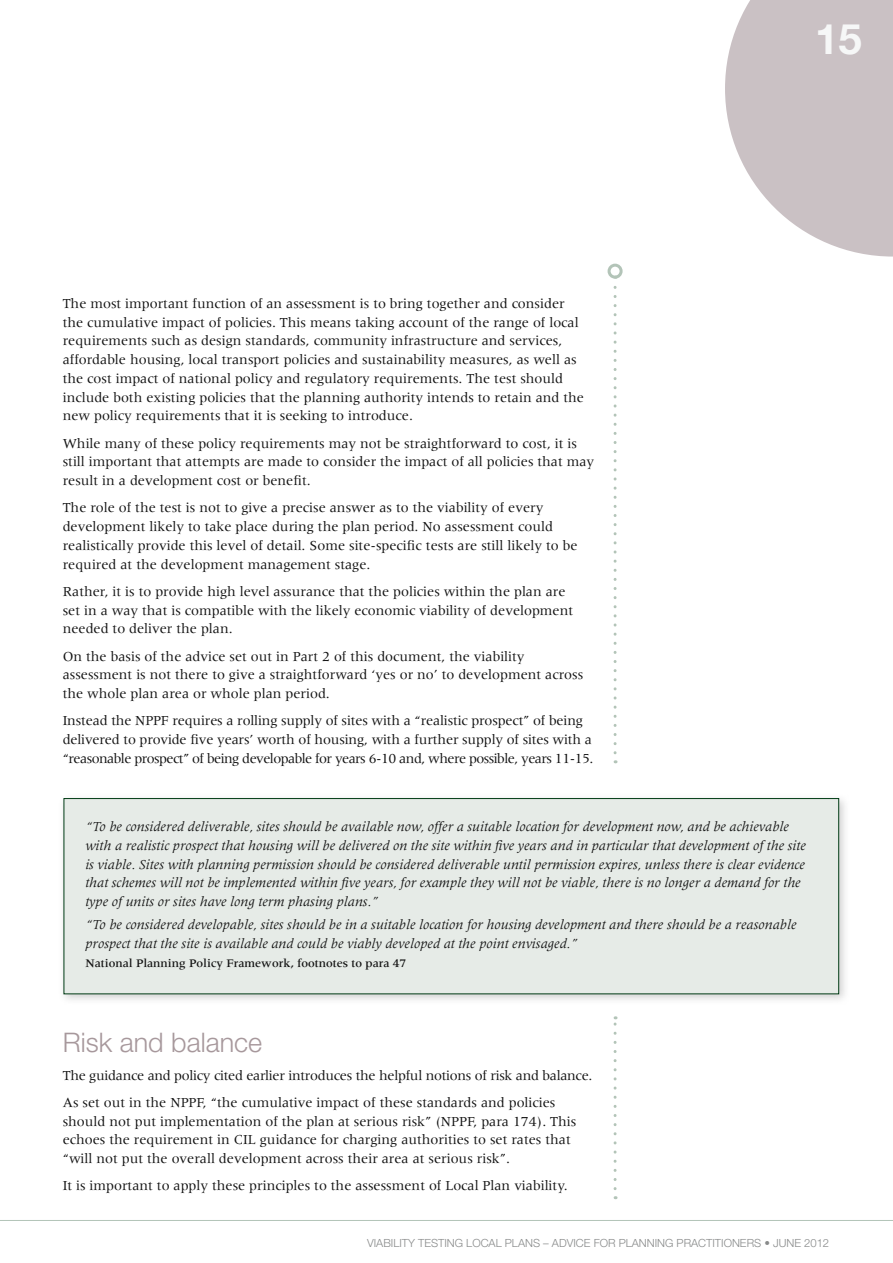
<style>
.page{position:relative;width:893px;height:1263px;background:#fff}
.page>*{position:absolute;margin:0;border:0;box-sizing:border-box;transform-origin:0 0}
.t1{font:700 42px "Helvetica Neue";color:#f6f7f7}
.t2{font:300 27px "Helvetica Neue";color:#a7989c}
.t3{font:14.25px/18.8px "Meridien";color:#121212}
.t4{font:italic 14.25px/18.8px "Meridien";color:#121212}
.t5{font:14.25px/27.3px "Meridien";letter-spacing:-.02em;color:#121212}
.t6{font:500 12px "Meridien";color:#121212}
.t7{font:300 11.25px "Helvetica Neue";color:#888a8a}
</style>
<div class="page">
<svg style="left:725px;top:0;width:168px;height:257px"></svg>
<hr style="left:0;top:1220px;width:893px;height:1px;background:#b3c4b8">
<svg style="left:614px;top:286px;width:3px;height:467px"></svg>
<div style="left:608px;top:264px;width:15px;height:15px;border:3px solid #b3c4b8;border-radius:50%"></div>
<svg style="left:614px;top:1016px;width:3px;height:173px"></svg>
<div style="left:59px;top:793px;width:791px;height:212px;background:#c2c2c2;opacity:.75"></div>
<div style="left:64px;top:798px;width:775px;height:196px;background:#e6ebe7"></div>
<div style="left:64px;top:798px;width:775px;height:196px;border:1px solid #003b14"></div>
<h1 class="t1" style="left:815px;top:13px;width:48px">15</h1>
<p class="t3" style="left:63px;top:294px;width:523px">The most important function of an assessment is to bring together and consider the cumulative impact of policies. This means taking account of the range of local requirements such as design standards, community infrastructure and services, affordable housing, local transport policies and sustainability measures, as well as the cost impact of national policy and regulatory requirements. The test should include both existing policies that the planning authority intends to retain and the new policy requirements that it is seeking to introduce.</p>
<p class="t3" style="left:63px;top:433px;width:533px">While many of these policy requirements may not be straightforward to cost, it is still important that attempts are made to consider the impact of all policies that may result in a development cost or benefit.</p>
<p class="t3" style="left:63px;top:498px;width:516px">The role of the test is not to give a precise answer as to the viability of every development likely to take place during the plan period. No assessment could realistically provide this level of detail. Some site-specific tests are still likely to be required at the development management stage.</p>
<p class="t3" style="left:63px;top:582px;width:512px">Rather, it is to provide high level assurance that the policies within the plan are set in a way that is compatible with the likely economic viability of development needed to deliver the plan.</p>
<p class="t3" style="left:63px;top:647px;width:522px">On the basis of the advice set out in Part 2 of this document, the viability assessment is not there to give a straightforward ‘yes or no’ to development across the whole plan area or whole plan period.</p>
<p class="t3" style="left:63px;top:711px;width:532px">Instead the NPPF requires a rolling supply of sites with a “realistic prospect” of being delivered to provide five years’ worth of housing, with a further supply of sites with a “reasonable prospect” of being developable for years 6-10 and, where possible, years 11-15.</p>
<p class="t4" style="left:85px;top:817px;width:722px">“To be considered deliverable, sites should be available now, offer a suitable location for development now, and be achievable with a realistic prospect that housing will be delivered on the site within five years and in particular that development of the site is viable. Sites with planning permission should be considered deliverable until permission expires, unless there is clear evidence that schemes will not be implemented within five years, for example they will not be viable, there is no longer a demand for the type of units or sites have long term phasing plans.”</p>
<p class="t4" style="left:85px;top:915px;width:713px">“To be considered developable, sites should be in a suitable location for housing development and there should be a reasonable prospect that the site is available and could be viably developed at the point envisaged.”</p>
<p class="t6" style="left:85px;top:956px;width:322px">National Planning Policy Framework, footnotes to para 47</p>
<h2 class="t2" style="left:63px;top:1026px;width:201px">RISK AND BALANCE</h2>
<p class="t5" style="left:63px;top:1061px;width:531px">The guidance and policy cited earlier introduces the helpful notions of risk and balance.<br>As set out in the NPPF, “the cumulative impact of these standards and policies</p>
<p class="t3" style="left:63px;top:1112px;width:515px">should not put implementation of the plan at serious risk” (NPPF, para 174). This echoes the requirement in CIL guidance for charging authorities to set rates that “will not put the overall development across their area at serious risk”.</p>
<p class="t3" style="left:63px;top:1176px;width:507px">It is important to apply these principles to the assessment of Local Plan viability.</p>
<p class="t7" style="left:367px;top:1235px;width:464px">VIABILITY TESTING LOCAL PLANS – ADVICE FOR PLANNING PRACTITIONERS • JUNE 2012</p>
</div>
